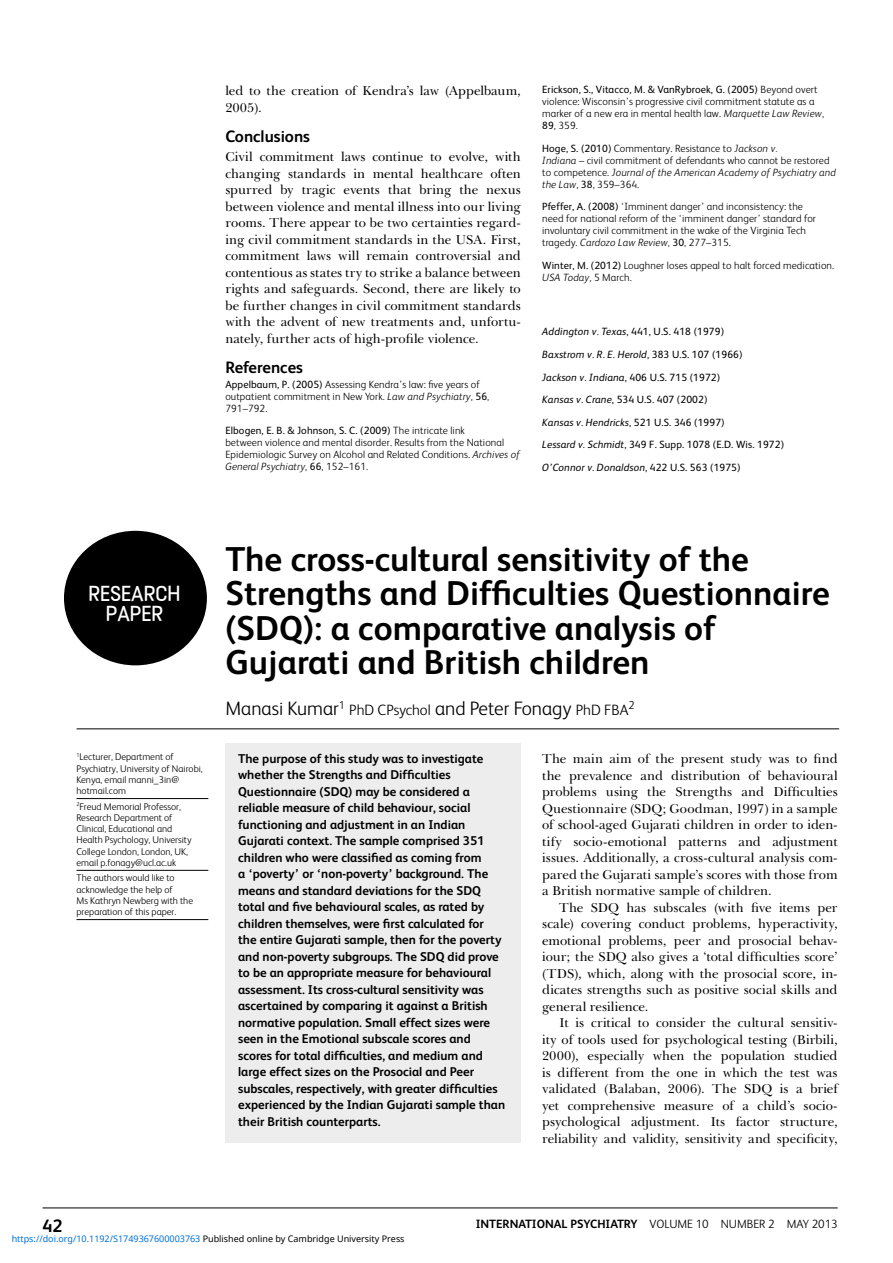
<style>
.page{position:relative;width:893px;height:1263px;background:#fff}
.page>*{position:absolute;margin:0;border:0;box-sizing:border-box;transform-origin:0 0}
.t1{font:700 34.5px/34.5px "FS Albert";color:#000}
.t2{font:24.3px/19.5px "FS Dillonv 1.01";color:#fff;text-align:center}
.t3{font:300 19.5px "FS Albert";color:#000}
.t4{font:700 18px "FS Albert";color:#000}
.t5{font:700 16.5px "FS Albert";color:#000}
.t6{font:13.2px/16.5px "Baskerville BT";color:#000;text-align:justify}
.t7{font:700 12.75px/16.5px "FS Albert";color:#000}
.t8{font:700 12px "FS Albert";color:#000}
.t9{font:300 10.5px/12px "FS Albert";letter-spacing:.01em;color:#000}
.t10{font:10.5px/22.6px "FS Albert";letter-spacing:.01em;color:#000}
.t11{font:300 9.75px/11.2px "FS Albert";color:#000}
.t12{font:9px "Noto Sans";color:#0172cf}
.s1{font-weight:400}
.s2{font-style:italic}
.s3{font-size:15px}
.s4{font-weight:300}
.s5{color:#000}
</style>
<div class="page">
<hr style="left:43px;top:1208px;width:795px;height:1px;background:#000">
<div style="left:225px;top:743px;width:296px;height:400px;background:#ededed"></div>
<hr style="left:77px;top:798px;width:131px;height:1px;background:#000">
<hr style="left:77px;top:870px;width:131px;height:1px;background:#000">
<hr style="left:77px;top:919px;width:131px;height:1px;background:#000">
<div style="left:64px;top:531px;width:143px;height:134px;background:#000;border-radius:50%"></div>
<hr style="left:77px;top:729px;width:762px;height:1px;background:#000">
<p class="t6" style="left:225px;top:83px;width:297px">led to the creation of Kendra’s law (Appelbaum,<br>2005).</p>
<p class="t5" style="left:225px;top:125px;width:86px">Conclusions</p>
<p class="t6" style="left:225px;top:149px;width:297px">Civil commitment laws continue to evolve, with changing standards in mental healthcare often spurred by tragic events that bring the nexus between violence and mental illness into our living rooms. There appear to be two certainties regard&shy;ing civil commitment standards in the USA. First, commitment laws will remain controversial and contentious as states try to strike a balance between rights and safeguards. Second, there are likely to be further changes in civil commitment standards with the advent of new treatments and, unfortu&shy;nately, further acts of high-profile violence.</p>
<p class="t5" style="left:225px;top:356px;width:79px">References</p>
<p class="t9" style="left:225px;top:378px;width:265px"><span class="s1">Appelbaum, P. (2005)</span> Assessing Kendra’s law: five years of outpatient commitment in New York. <span class="s2">Law and Psychiatry</span>, <span class="s1">56</span>,<br>791–792.</p>
<p class="t9" style="left:225px;top:424px;width:296px"><span class="s1">Elbogen, E. B. &amp; Johnson, S. C. (2009)</span> The intricate link<br>between violence and mental disorder. Results from the National Epidemiologic Survey on Alcohol and Related Conditions. <span class="s2">Archives of General Psychiatry</span>, <span class="s1">66</span>, 152–161.</p>
<p class="t9" style="left:542px;top:83px;width:283px"><span class="s1">Erickson, S., Vitacco, M. &amp; VanRybroek, G. (2005)</span> Beyond overt violence: Wisconsin’s progressive civil commitment statute as a marker of a new era in mental health law. <span class="s2">Marquette Law Review</span>, <span class="s1">89</span>, 359.</p>
<p class="t9" style="left:542px;top:142px;width:295px"><span class="s1">Hoge, S. (2010)</span> Commentary. Resistance to <span class="s2">Jackson v.<br>Indiana</span> – civil commitment of defendants who cannot be restored to competence. <span class="s2">Journal of the American Academy of Psychiatry and the Law</span>, <span class="s1">38</span>, 359–364.</p>
<p class="t9" style="left:542px;top:200px;width:275px"><span class="s1">Pfeffer, A. (2008)</span> ‘Imminent danger’ and inconsistency: the need for national reform of the ‘imminent danger’ standard for involuntary civil commitment in the wake of the Virginia Tech tragedy. <span class="s2">Cardozo Law Review</span>, <span class="s1">30</span>, 277–315.</p>
<p class="t9" style="left:542px;top:259px;width:294px"><span class="s1">Winter, M. (2012)</span> Loughner loses appeal to halt forced medication.<br><span class="s2">USA Today</span>, 5 March.</p>
<p class="t10" style="left:542px;top:320px;width:243px"><span class="s2">Addington v. Texas</span>, 441, U.S. 418 (1979)<br><span class="s2">Baxstrom v. R. E. Herold</span>, 383 U.S. 107 (1966)<br><span class="s2">Jackson v. Indiana</span>, 406 U.S. 715 (1972)<br><span class="s2">Kansas v. Crane</span>, 534 U.S. 407 (2002)<br><span class="s2">Kansas v. Hendricks</span>, 521 U.S. 346 (1997)<br><span class="s2">Lessard v. Schmidt</span>, 349 F. Supp. 1078 (E.D. Wis. 1972)<br><span class="s2">O’Connor v. Donaldson</span>, 422 U.S. 563 (1975)</p>
<h2 class="t2" style="left:88px;top:582px;width:94px">RESEARCH<br>PAPER</h2>
<p class="t11" style="left:77px;top:751px;width:128px"><sup>1</sup>Lecturer, Department of<br>Psychiatry, University of Nairobi,<br>Kenya, email manni_3in@ hotmail.com</p>
<p class="t11" style="left:77px;top:800px;width:117px"><sup>2</sup>Freud Memorial Professor,<br>Research Department of<br>Clinical, Educational and<br>Health Psychology, University<br>College London, London, UK, email p.fonagy@ucl.ac.uk</p>
<p class="t11" style="left:77px;top:872px;width:118px">The authors would like to acknowledge the help of<br>Ms Kathryn Newberg with the preparation of this paper.</p>
<h1 class="t1" style="left:225px;top:540px;width:606px">The cross-cultural sensitivity of the Strengths and Difficulties Questionnaire (SDQ): a comparative analysis of Gujarati and British children</h1>
<h3 class="t3" style="left:225px;top:695px;width:411px">Manasi Kumar<sup>1</sup> <span class="s3">PhD CPsychol</span> and Peter Fonagy <span class="s3">PhD FBA</span><sup>2</sup></h3>
<p class="t7" style="left:238px;top:749px;width:269px">The purpose of this study was to investigate whether the Strengths and Difficulties Questionnaire (SDQ) may be considered a reliable measure of child behaviour, social functioning and adjustment in an Indian Gujarati context. The sample comprised 351 children who were classified as coming from<br>a ‘poverty’ or ‘non-poverty’ background. The means and standard deviations for the SDQ total and five behavioural scales, as rated by children themselves, were first calculated for the entire Gujarati sample, then for the poverty and non-poverty subgroups. The SDQ did prove to be an appropriate measure for behavioural assessment. Its cross-cultural sensitivity was ascertained by comparing it against a British normative population. Small effect sizes were seen in the Emotional subscale scores and scores for total difficulties, and medium and large effect sizes on the Prosocial and Peer subscales, respectively, with greater difficulties experienced by the Indian Gujarati sample than their British counterparts.</p>
<p class="t6" style="left:542px;top:750px;width:297px">The main aim of the present study was to find the prevalence and distribution of behavioural problems using the Strengths and Difficulties Questionnaire (SDQ; Goodman, 1997) in a sample of school-aged Gujarati children in order to iden&shy;tify socio-emotional patterns and adjustment issues. Additionally, a cross-cultural analysis com&shy;pared the Gujarati sample’s scores with those from a British normative sample of children.</p>
<p class="t6" style="left:542px;top:899px;width:297px;text-indent:17px">The SDQ has subscales (with five items per scale) covering conduct problems, hyperactivity, emotional problems, peer and prosocial behav&shy;iour; the SDQ also gives a ‘total difficulties score’ (TDS), which, along with the prosocial score, in&shy;dicates strengths such as positive social skills and general resilience.</p>
<p class="t6" style="left:542px;top:1014px;width:297px;text-indent:17px">It is critical to consider the cultural sensitiv&shy;ity of tools used for psychological testing (Birbili, 2000), especially when the population studied is different from the one in which the test was validated (Balaban, 2006). The SDQ is a brief yet comprehensive measure of a child’s socio&shy;psychological adjustment. Its factor structure, reliability and validity, sensitivity and specificity,</p>
<h3 class="t4" style="left:43px;top:1214px;width:22px">42</h3>
<p class="t8" style="left:476px;top:1215px;width:364px">International Psychiatry <span class="s4">Volume 10 Number 2 May 2013</span></p>
<p class="t12" style="left:12px;top:1232px;width:394px">https://doi.org/10.1192/S1749367600003763 <span class="s5">Published online by Cambridge University Press</span></p>
</div>
